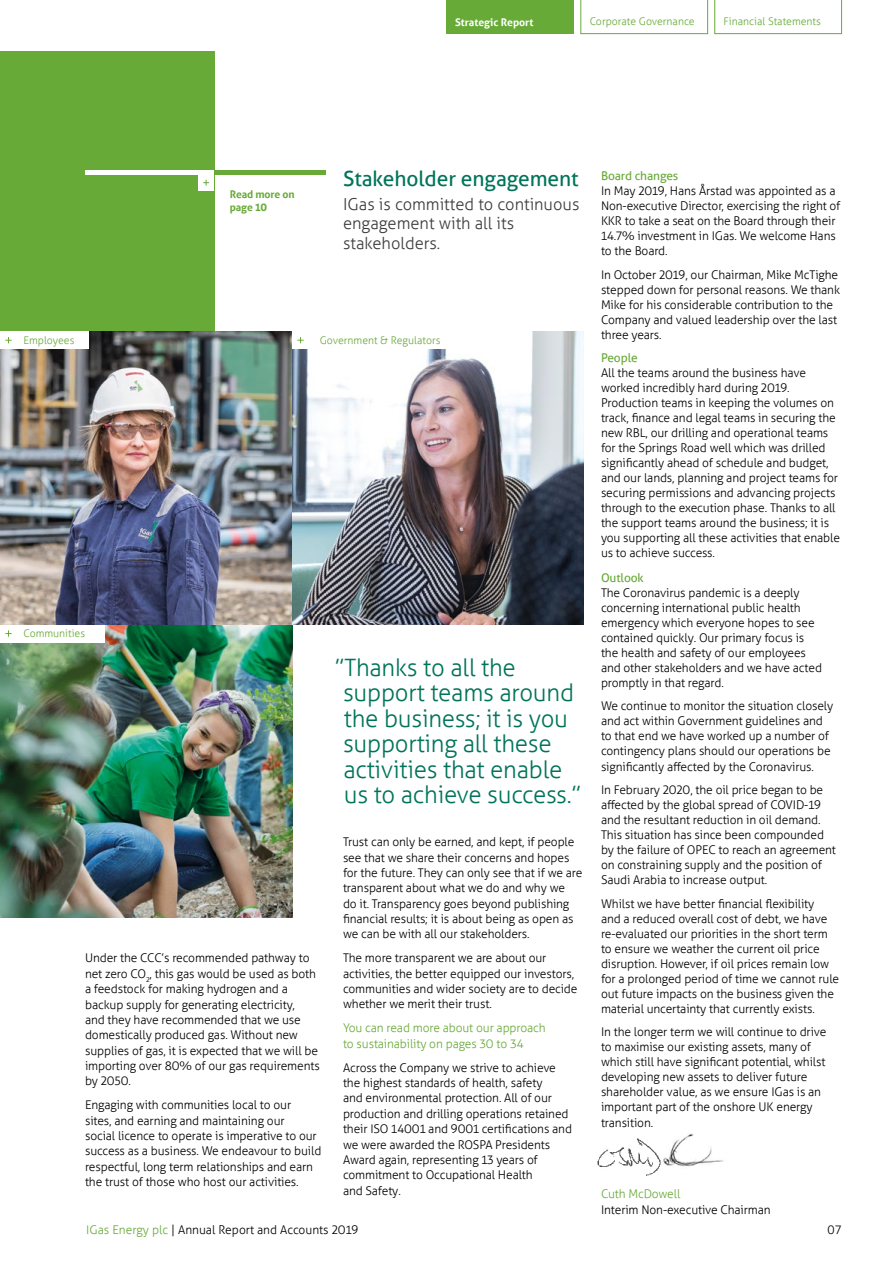
<style>
.page{position:relative;width:893px;height:1263px;background:#fff}
.page>*{position:absolute;margin:0;border:0;box-sizing:border-box;transform-origin:0 0}
.t1{font:300 24px/25.5px "Aller";letter-spacing:-.01em;color:#00745a}
.t2{font:21px "Aller";letter-spacing:-.005em;color:#00745a}
.t3{font:300 16.5px/19.5px "Aller";color:#3c3c3b}
.t4{font:300 12px/15px "Aller";letter-spacing:-.01em;color:#000}
.t5{font:300 12px/15.3px "Aller";letter-spacing:-.01em;color:#68aa38}
.t6{font:12px "Aller";letter-spacing:-.01em;color:#68aa38}
.t7{font:300 10.5px "Aller";color:#68aa38}
.t8{font:700 10.5px/12.6px "Aller";letter-spacing:-.01em;color:#68aa38}
.t9{font:700 10.5px "Aller";color:#fff}
.s1{color:#68aa38}
</style>
<div class="page">
<div style="left:446px;top:0;width:128px;height:34px;background:#68aa38"></div>
<svg style="left:580px;top:0;width:128px;height:34px"></svg>
<svg style="left:714px;top:0;width:128px;height:34px"></svg>
<div style="left:0;top:51px;width:214px;height:867px;background:#68aa38"></div>
<div style="left:85px;top:170px;width:129px;height:5px;background:#fff"></div>
<div style="left:214px;top:170px;width:112px;height:5px;background:#68aa38"></div>
<img style="left:0;top:332px;width:293px;height:293px">
<img style="left:0;top:625px;width:293px;height:293px">
<img style="left:292px;top:332px;width:292px;height:292px">
<div style="left:198px;top:175px;width:16px;height:16px;background:#fff"></div>
<svg style="left:203px;top:180px;width:6px;height:6px"></svg>
<div style="left:292px;top:332px;width:163px;height:17px;background:#fff"></div>
<svg style="left:297px;top:337px;width:7px;height:6px"></svg>
<div style="left:0;top:332px;width:88px;height:17px;background:#fff"></div>
<svg style="left:5px;top:337px;width:7px;height:6px"></svg>
<div style="left:0;top:625px;width:105px;height:17px;background:#fff"></div>
<svg style="left:5px;top:630px;width:7px;height:7px"></svg>
<img style="left:597px;top:1134px;width:127px;height:41px">
<p class="t9" style="left:455px;top:15px;width:80px">Strategic Report</p>
<p class="t7" style="left:590px;top:15px;width:107px">Corporate Governance</p>
<p class="t7" style="left:724px;top:15px;width:99px">Financial Statements</p>
<p class="t8" style="left:230px;top:188px;width:66px">Read more on page 10</p>
<h2 class="t2" style="left:343px;top:166px;width:237px">Stakeholder engagement</h2>
<h3 class="t3" style="left:343px;top:194px;width:238px">IGas is committed to continuous engagement with all its stakeholders.</h3>
<p class="t7" style="left:23px;top:334px;width:53px">Employees</p>
<p class="t7" style="left:320px;top:334px;width:122px">Government &amp; Regulators</p>
<p class="t7" style="left:23px;top:626px;width:63px">Communities</p>
<p class="t4" style="left:85px;top:950px;width:236px">Under the CCC’s recommended pathway to net zero CO<sub>2</sub>, this gas would be used as both a feedstock for making hydrogen and a backup supply for generating electricity,<br>and they have recommended that we use domestically produced gas. Without new supplies of gas, it is expected that we will be importing over 80% of our gas requirements by 2050.</p>
<p class="t4" style="left:85px;top:1097px;width:238px">Engaging with communities local to our<br>sites, and earning and maintaining our<br>social licence to operate is imperative to our success as a business. We endeavour to build respectful, long term relationships and earn the trust of those who host our activities.</p>
<h1 class="t1" style="left:343px;top:655px;width:240px;text-indent:-8px">”Thanks to all the support teams around the business; it is you supporting all these activities that enable us to achieve success.”</h1>
<p class="t4" style="left:343px;top:834px;width:241px">Trust can only be earned, and kept, if people see that we share their concerns and hopes for the future. They can only see that if we are transparent about what we do and why we<br>do it. Transparency goes beyond publishing financial results; it is about being as open as we can be with all our stakeholders.</p>
<p class="t4" style="left:343px;top:950px;width:236px">The more transparent we are about our activities, the better equipped our investors, communities and wider society are to decide whether we merit their trust.</p>
<p class="t5" style="left:343px;top:1020px;width:204px">You can read more about our approach to sustainability on pages 30 to 34</p>
<p class="t4" style="left:343px;top:1060px;width:231px">Across the Company we strive to achieve the highest standards of health, safety<br>and environmental protection. All of our production and drilling operations retained their ISO 14001 and 9001 certifications and we were awarded the ROSPA Presidents Award again, representing 13 years of commitment to Occupational Health<br>and Safety.</p>
<p class="t6" style="left:601px;top:168px;width:79px">Board changes</p>
<p class="t4" style="left:601px;top:183px;width:241px">In May 2019, Hans Årstad was appointed as a Non-executive Director, exercising the right of KKR to take a seat on the Board through their 14.7% investment in IGas. We welcome Hans to the Board.</p>
<p class="t4" style="left:601px;top:267px;width:241px">In October 2019, our Chairman, Mike McTighe stepped down for personal reasons. We thank Mike for his considerable contribution to the Company and valued leadership over the last three years.</p>
<p class="t6" style="left:601px;top:350px;width:38px">People</p>
<p class="t4" style="left:601px;top:365px;width:241px">All the teams around the business have worked incredibly hard during 2019.<br>Production teams in keeping the volumes on track, finance and legal teams in securing the new RBL, our drilling and operational teams for the Springs Road well which was drilled significantly ahead of schedule and budget, and our lands, planning and project teams for securing permissions and advancing projects through to the execution phase. Thanks to all the support teams around the business; it is you supporting all these activities that enable us to achieve success.</p>
<p class="t6" style="left:601px;top:570px;width:44px">Outlook</p>
<p class="t4" style="left:601px;top:585px;width:223px">The Coronavirus pandemic is a deeply concerning international public health emergency which everyone hopes to see contained quickly. Our primary focus is the health and safety of our employees and other stakeholders and we have acted promptly in that regard.</p>
<p class="t4" style="left:601px;top:698px;width:234px">We continue to monitor the situation closely and act within Government guidelines and to that end we have worked up a number of contingency plans should our operations be significantly affected by the Coronavirus.</p>
<p class="t4" style="left:601px;top:782px;width:237px">In February 2020, the oil price began to be affected by the global spread of COVID-19 and the resultant reduction in oil demand.<br>This situation has since been compounded by the failure of OPEC to reach an agreement on constraining supply and the position of Saudi Arabia to increase output.</p>
<p class="t4" style="left:601px;top:896px;width:240px">Whilst we have better financial flexibility<br>and a reduced overall cost of debt, we have re-evaluated our priorities in the short term to ensure we weather the current oil price disruption. However, if oil prices remain low for a prolonged period of time we cannot rule out future impacts on the business given the material uncertainty that currently exists.</p>
<p class="t4" style="left:601px;top:1024px;width:227px">In the longer term we will continue to drive to maximise our existing assets, many of which still have significant potential, whilst developing new assets to deliver future shareholder value, as we ensure IGas is an important part of the onshore UK energy transition.</p>
<p class="t5" style="left:601px;top:1186px;width:81px">Cuth McDowell</p>
<p class="t4" style="left:601px;top:1202px;width:171px">Interim Non‑executive Chairman</p>
<p class="t4" style="left:86px;top:1222px;width:274px"><span class="s1">IGas Energy plc</span> | Annual Report and Accounts 2019</p>
<p class="t4" style="left:827px;top:1222px;width:16px">07</p>
</div>
